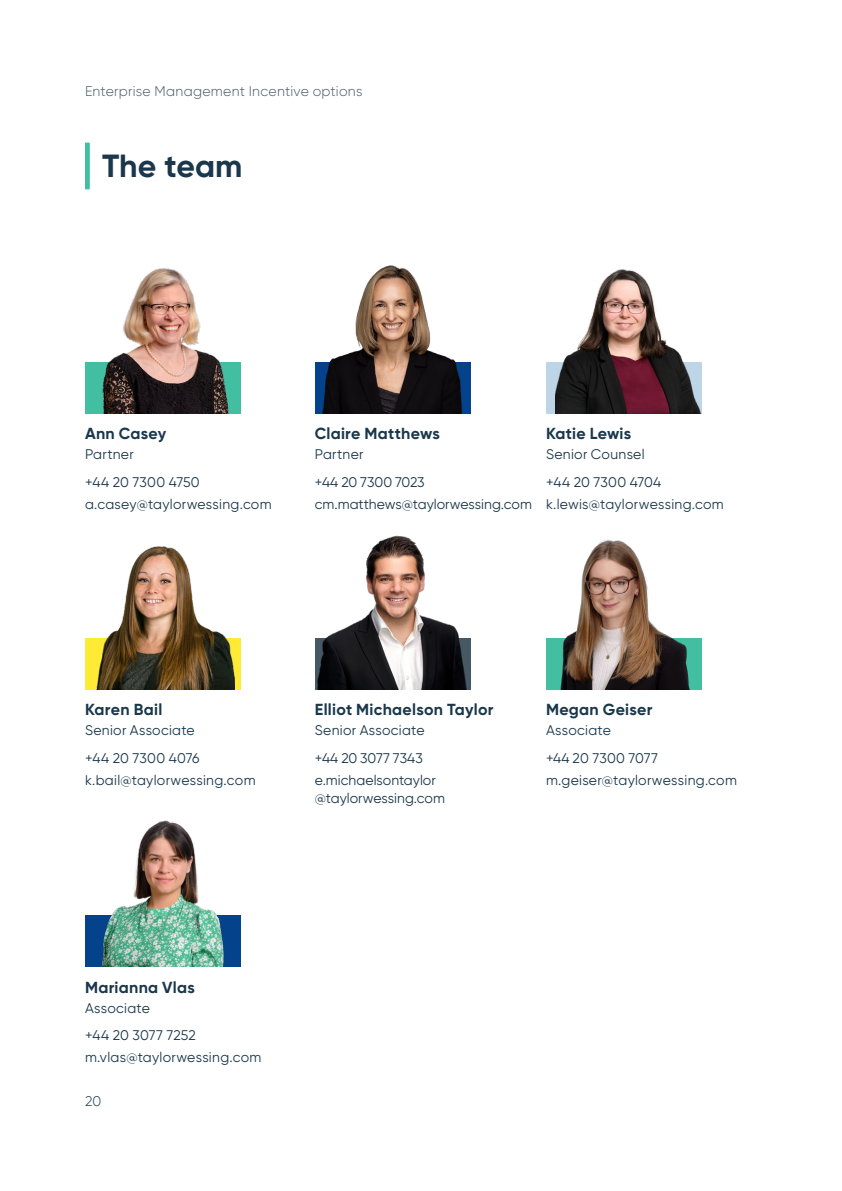
<style>
.page{position:relative;width:842px;height:1191px;background:#fff}
.page>*{position:absolute;margin:0;border:0;box-sizing:border-box;transform-origin:0 0}
.Heading_1{font:700 32px "Gilroy";color:#1a374b}
.Contact_Name{font:700 16px "Gilroy";letter-spacing:.02em;color:#1a374b}
.Contact_Email___Phone{font:14px "Gilroy";letter-spacing:.015em;color:#1a374b}
.Contact_Title{font:14px "Gilroy";letter-spacing:.02em;color:#1a374b}
.Header_L{font:300 14px "Gilroy";letter-spacing:.02em;color:#475865}
.Contact_Email___Phone-2{font:14px "Gilroy";letter-spacing:-.005em;color:#1a374b}
.t1{font:300 14px "Gilroy";color:#1a374b}
</style>
<div class="page">
<div style="left:85px;top:143px;width:5px;height:46px;background:#42bea0"></div>
<div style="left:85px;top:362px;width:156px;height:52px;background:#42bea0"></div>
<img style="left:102px;top:268px;width:127px;height:146px">
<div style="left:85px;top:638px;width:156px;height:52px;background:#ffea36"></div>
<img style="left:96px;top:546px;width:138px;height:144px">
<div style="left:546px;top:361px;width:156px;height:52px;background:#bed5e7"></div>
<img style="left:556px;top:269px;width:146px;height:144px">
<div style="left:85px;top:914px;width:156px;height:52px;background:#05428c"></div>
<img style="left:99px;top:820px;width:140px;height:146px">
<div style="left:315px;top:361px;width:156px;height:52px;background:#05428c"></div>
<img style="left:319px;top:265px;width:147px;height:149px">
<div style="left:546px;top:637px;width:156px;height:52px;background:#42bea0"></div>
<img style="left:315px;top:535px;width:156px;height:154px">
<img style="left:550px;top:539px;width:147px;height:150px">
<p class="Header_L" style="left:85px;top:83px;width:279px">Enterprise Management Incentive options</p>
<p class="Heading_1" style="left:102px;top:146px;width:142px">The team</p>
<p class="Contact_Name" style="left:85px;top:424px;width:83px">Ann Casey</p>
<p class="Contact_Title" style="left:85px;top:446px;width:50px">Partner</p>
<p class="Contact_Email___Phone" style="left:85px;top:473px;width:116px">+44 20 7300 4750</p>
<p class="Contact_Email___Phone" style="left:85px;top:495px;width:188px">a.casey@taylorwessing.com</p>
<p class="Contact_Name" style="left:315px;top:423px;width:127px">Claire Matthews</p>
<p class="Contact_Title" style="left:315px;top:445px;width:50px">Partner</p>
<p class="Contact_Email___Phone-2" style="left:315px;top:473px;width:111px">+44 20 7300 7023</p>
<p class="Contact_Email___Phone" style="left:315px;top:495px;width:219px">cm.matthews@taylorwessing.com</p>
<p class="Contact_Name" style="left:546px;top:423px;width:87px">Katie Lewis</p>
<p class="Contact_Title" style="left:546px;top:445px;width:100px">Senior Counsel</p>
<p class="Contact_Email___Phone" style="left:546px;top:473px;width:117px">+44 20 7300 4704</p>
<p class="Contact_Email___Phone" style="left:546px;top:495px;width:179px">k.lewis@taylorwessing.com</p>
<p class="Contact_Name" style="left:85px;top:700px;width:79px">Karen Bail</p>
<p class="Contact_Title" style="left:85px;top:722px;width:111px">Senior Associate</p>
<p class="Contact_Email___Phone" style="left:85px;top:749px;width:116px">+44 20 7300 4076</p>
<p class="Contact_Email___Phone" style="left:85px;top:771px;width:172px">k.bail@taylorwessing.com</p>
<p class="Contact_Name" style="left:315px;top:699px;width:180px">Elliot Michaelson Taylor</p>
<p class="Contact_Title" style="left:315px;top:721px;width:111px">Senior Associate</p>
<p class="Contact_Email___Phone" style="left:315px;top:749px;width:110px">+44 20 3077 7343</p>
<p class="Contact_Email___Phone" style="left:315px;top:771px;width:123px">e.michaelsontaylor</p>
<p class="Contact_Email___Phone" style="left:315px;top:789px;width:132px">@taylorwessing.com</p>
<p class="Contact_Name" style="left:546px;top:699px;width:108px">Megan Geiser</p>
<p class="Contact_Title" style="left:546px;top:721px;width:66px">Associate</p>
<p class="Contact_Email___Phone" style="left:546px;top:749px;width:114px">+44 20 7300 7077</p>
<p class="Contact_Email___Phone" style="left:546px;top:771px;width:192px">m.geiser@taylorwessing.com</p>
<p class="Contact_Name" style="left:85px;top:977px;width:111px">Marianna Vlas</p>
<p class="Contact_Title" style="left:85px;top:999px;width:66px">Associate</p>
<p class="Contact_Email___Phone" style="left:85px;top:1026px;width:112px">+44 20 3077 7252</p>
<p class="Contact_Email___Phone" style="left:85px;top:1048px;width:178px">m.vlas@taylorwessing.com</p>
<p class="t1" style="left:85px;top:1092px;width:18px">20</p>
</div>
